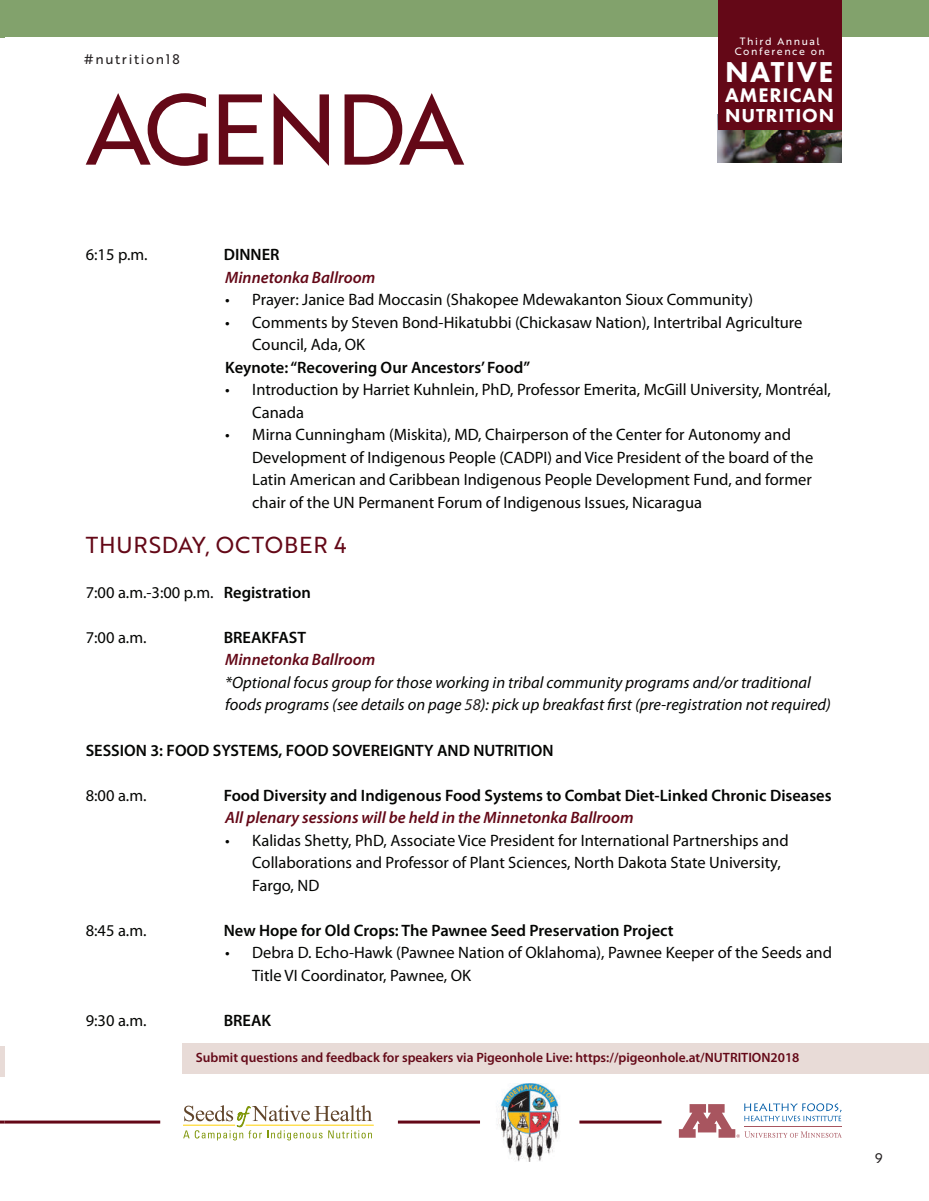
<style>
.page{position:relative;width:929px;height:1201px;background:#fff}
.page>*{position:absolute;margin:0;border:0;box-sizing:border-box;transform-origin:0 0}
.t1{font:97.5px "Brother 1816 Regular";letter-spacing:-.03em;color:#640817}
.t2{font:800 29.7px "Futura PT";letter-spacing:.055em;color:#fff}
.t3{font:22.5px "Brother 1816 Regular";letter-spacing:.04em;color:#640817}
.t4{font:800 20.25px "Futura PT";letter-spacing:.04em;color:#fff}
.t5{font:800 19.35px "Futura PT";letter-spacing:.05em;color:#fff}
.t6{font:16.5px/22.5px "Myriad Pro";color:#040503}
.t7{font:600 16.5px "Myriad Pro";color:#040503}
.t8{font:italic 16.5px/22.5px "Myriad Pro";color:#040503}
.t9{font:italic 600 16.5px "Myriad Pro";color:#640817}
.t10{font:600 13.5px "Myriad Pro";color:#640817}
.t11{font:13.5px "Brother 1816 Regular";letter-spacing:.12em;color:#231f20}
.t12{font:10.35px/10.4px "Brother 1816 Regular";letter-spacing:.15em;color:#fff;text-align:center}
.s1{font-weight:600}
.s2{color:#231f20}
</style>
<div class="page">
<div style="left:5px;top:0;width:924px;height:37px;background:#82a26c"></div>
<img style="left:717px;top:115px;width:124px;height:47px">
<div style="left:718px;top:0;width:123px;height:129px;background:#640817"></div>
<hr style="left:5px;top:1120px;width:155px;height:3px;background:#640817">
<hr style="left:246px;top:1124px;width:127px;height:1px;background:#ffd000">
<svg style="left:183px;top:1105px;width:189px;height:35px"></svg>
<svg style="left:679px;top:1103px;width:162px;height:34px"></svg>
<img style="left:497px;top:1083px;width:63px;height:78px">
<hr style="left:398px;top:1120px;width:82px;height:3px;background:#640817">
<hr style="left:579px;top:1120px;width:82px;height:3px;background:#640817">
<div style="left:182px;top:1043px;width:747px;height:30px;background:#e8dbd7"></div>
<div style="left:0;top:0;width:5px;height:37px;background:#82a26c"></div>
<svg style="left:0;top:1120px;width:5px;height:3px"></svg>
<div style="left:0;top:1046px;width:5px;height:30px;background:#e8dbd7"></div>
<p class="t11" style="left:84px;top:50px;width:97px">#nutrition18</p>
<h1 class="t1" style="left:86px;top:57px;width:380px">AGENDA</h1>
<p class="t12" style="left:735px;top:36px;width:92px">Third Annual<br>Conference on</p>
<h2 class="t2" style="left:725px;top:53px;width:110px">NATIVE</h2>
<p class="t4" style="left:725px;top:82px;width:107px">AMERICAN</p>
<p class="t5" style="left:725px;top:103px;width:108px">NUTRITION</p>
<p class="t6" style="left:86px;top:243px;width:63px">6:15 p.m.</p>
<p class="t7" style="left:224px;top:244px;width:57px">DINNER</p>
<p class="t9" style="left:225px;top:267px;width:152px">Minnetonka Ballroom</p>
<p class="t6" style="left:225px;top:288px;width:529px">• Prayer: Janice Bad Moccasin (Shakopee Mdewakanton Sioux Community)</p>
<p class="t6" style="left:252px;top:311px;width:552px;text-indent:-27px">• Comments by Steven Bond-Hikatubbi (Chickasaw Nation), Intertribal Agriculture<br>Council, Ada, OK</p>
<p class="t7" style="left:225px;top:357px;width:306px">Keynote: “Recovering Our Ancestors’ Food”</p>
<p class="t6" style="left:252px;top:378px;width:580px;text-indent:-27px">• Introduction by Harriet Kuhnlein, PhD, Professor Emerita, McGill University, Montréal,<br>Canada</p>
<p class="t6" style="left:252px;top:423px;width:562px;text-indent:-27px">• Mirna Cunningham (Miskita), MD, Chairperson of the Center for Autonomy and Development of Indigenous People (CADPI) and Vice President of the board of the Latin American and Caribbean Indigenous People Development Fund, and former chair of the UN Permanent Forum of Indigenous Issues, Nicaragua</p>
<h3 class="t3" style="left:86px;top:528px;width:262px">THURSDAY, OCTOBE R 4</h3>
<p class="t6" style="left:86px;top:580px;width:227px">7:00 a.m.-3:00 p.m. <span class="s1">Registration</span></p>
<p class="t6" style="left:86px;top:625px;width:62px">7:00 a.m.</p>
<p class="t7" style="left:224px;top:626px;width:84px">BREAKFAST</p>
<p class="t9" style="left:225px;top:649px;width:152px">Minnetonka Ballroom</p>
<p class="t8" style="left:225px;top:670px;width:607px">*Optional focus group for those working in tribal community programs and/or traditional foods programs (see details on page <span class="s2">58</span>): pick up breakfast first (pre-registration not required)</p>
<p class="t7" style="left:86px;top:739px;width:469px">SESSION 3: FOOD SYSTEMS, FOOD SOVEREIGNTY AND NUTRITION</p>
<p class="t6" style="left:86px;top:783px;width:62px">8:00 a.m.</p>
<p class="t7" style="left:224px;top:784px;width:609px">Food Diversity and Indigenous Food Systems to Combat Diet-Linked Chronic Diseases</p>
<p class="t9" style="left:225px;top:807px;width:410px">All plenary sessions will be held in the Minnetonka Ballroom</p>
<p class="t6" style="left:252px;top:828px;width:538px;text-indent:-27px">• Kalidas Shetty, PhD, Associate Vice President for International Partnerships and<br>Collaborations and Professor of Plant Sciences, North Dakota State University,<br>Fargo, ND</p>
<p class="t6" style="left:86px;top:918px;width:62px">8:45 a.m.</p>
<p class="t7" style="left:224px;top:919px;width:451px">New Hope for Old Crops: The Pawnee Seed Preservation Project</p>
<p class="t6" style="left:252px;top:941px;width:581px;text-indent:-27px">• Debra D. Echo-Hawk (Pawnee Nation of Oklahoma), Pawnee Keeper of the Seeds and<br>Title VI Coordinator, Pawnee, OK</p>
<p class="t6" style="left:86px;top:1008px;width:62px">9:30 a.m.</p>
<p class="t7" style="left:224px;top:1009px;width:49px">BREAK</p>
<p class="t10" style="left:196px;top:1048px;width:605px">Submit questions and feedback for speakers via Pigeonhole Live: https://pigeonhole.at/NUTRITION2018</p>
<p class="t11" style="left:875px;top:1147px;width:9px">9</p>
</div>
